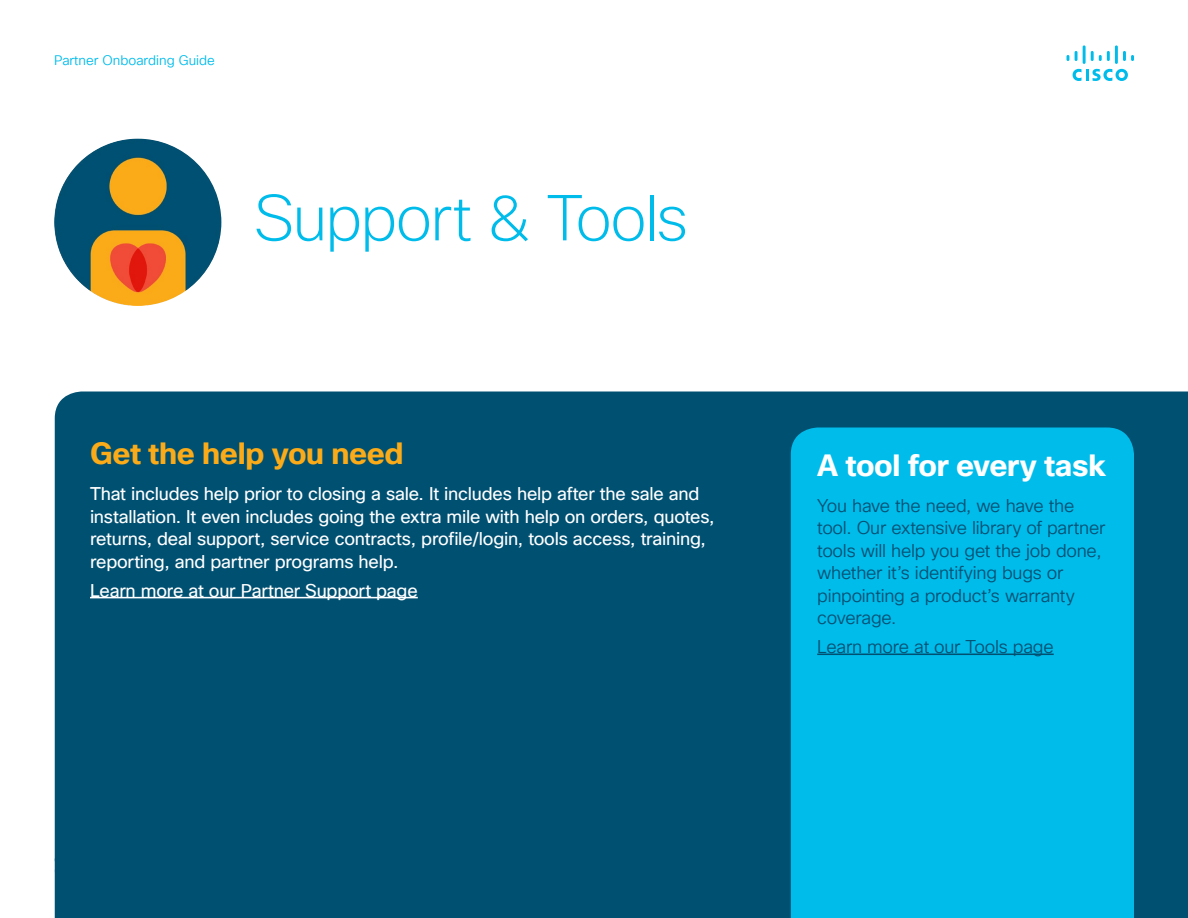
<style>
.page{position:relative;width:1188px;height:918px;background:#fff}
.page>*{position:absolute;margin:0;border:0;box-sizing:border-box;transform-origin:0 0}
.t1{font:200 63px "Cisco Sans TT";letter-spacing:-.025em;color:#00bceb}
.t2{font:700 30px "Cisco Sans TT";letter-spacing:-.01em;color:#fbab18}
.t3{font:700 30px "Cisco Sans TT";letter-spacing:-.01em;color:#fff}
.t4{font:18px/22.5px "Cisco Sans TT";letter-spacing:-.015em;color:#fff}
.t5{font:18px/22.5px "Cisco Sans TT Light";letter-spacing:-.015em;color:#005072}
.t6{font:13.5px "Cisco Sans TT Light";color:#00bceb}
</style>
<div class="page">
<svg style="left:1073px;top:69px;width:55px;height:12px"></svg>
<svg style="left:1067px;top:55px;width:2px;height:6px"></svg>
<svg style="left:1075px;top:51px;width:3px;height:10px"></svg>
<hr style="left:1083px;top:45px;width:3px;height:19px;background:#00bceb">
<svg style="left:1091px;top:51px;width:19px;height:10px"></svg>
<hr style="left:1115px;top:45px;width:3px;height:19px;background:#00bceb">
<svg style="left:1123px;top:51px;width:11px;height:10px"></svg>
<div style="left:55px;top:392px;width:1133px;height:526px;background:#005072"></div>
<div style="left:791px;top:428px;width:343px;height:490px;background:#00bceb"></div>
<img style="left:54px;top:139px;width:167px;height:167px;border-radius:84px">
<hr style="left:90px;top:597px;width:328px;height:1px;background:#fff">
<hr style="left:817px;top:654px;width:237px;height:1px;background:#005072">
<p class="t6" style="left:54px;top:51px;width:162px">Partner Onboarding Guide</p>
<h1 class="t1" style="left:254px;top:177px;width:436px">Support &amp; Tools</h1>
<h2 class="t2" style="left:90px;top:434px;width:315px">Get the help you need</h2>
<p class="t4" style="left:90px;top:483px;width:626px">That includes help prior to closing a sale. It includes help after the sale and installation. It even includes going the extra mile with help on orders, quotes, returns, deal support, service contracts, profile/login, tools access, training, reporting, and partner programs help.</p>
<p class="t4" style="left:90px;top:580px;width:329px">Learn more at our Partner Support page</p>
<h2 class="t3" style="left:817px;top:446px;width:290px">A tool for every task</h2>
<p class="t5" style="left:817px;top:495px;width:290px">You have the need, we have the tool. Our extensive library of partner tools will help you get the job done, whether it’s identifying bugs or pinpointing a product’s warranty coverage.</p>
<p class="t5" style="left:817px;top:636px;width:238px">Learn more at our Tools page</p>
</div>
